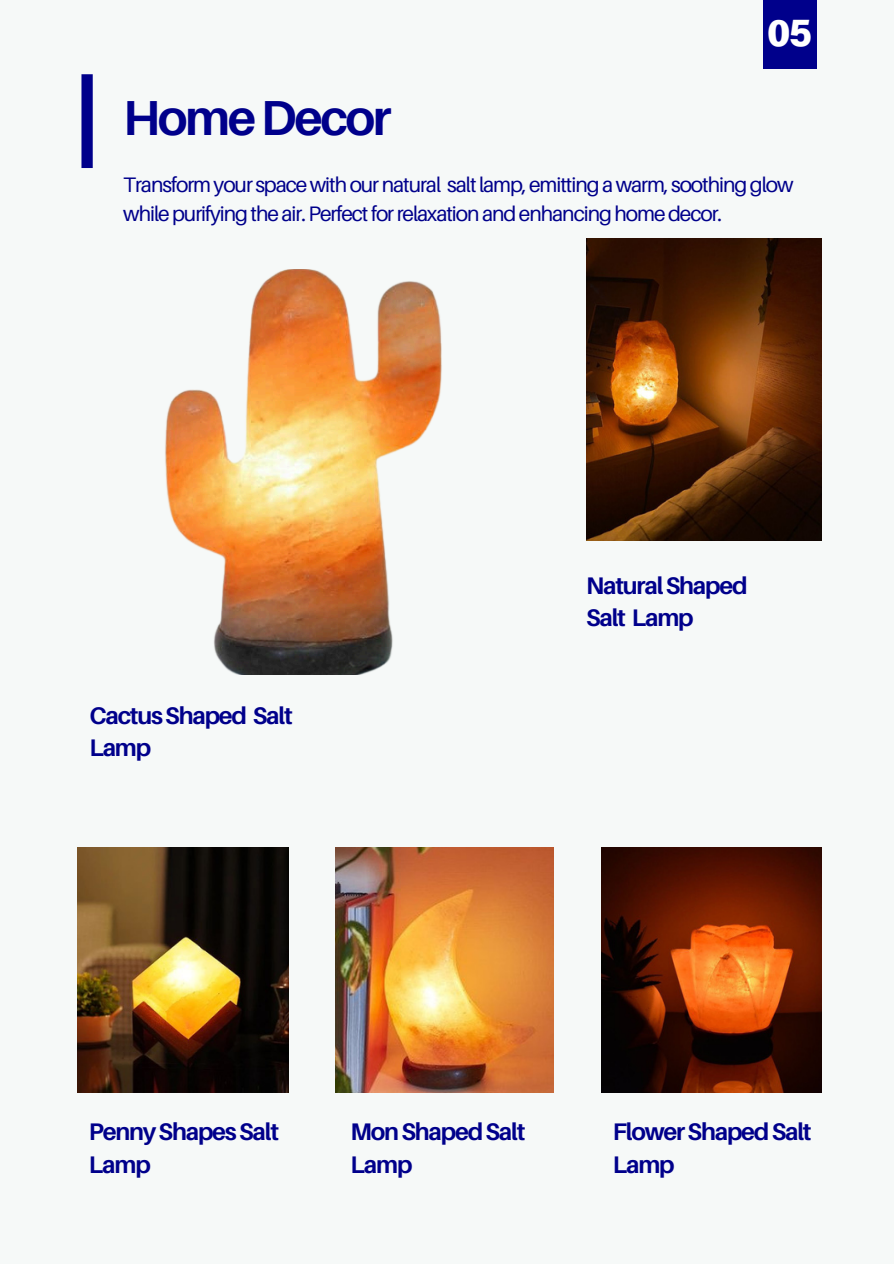
<style>
.page{position:relative;width:894px;height:1264px;background:#fff}
.page>*{position:absolute;margin:0;border:0;box-sizing:border-box;transform-origin:0 0}
.t1{font:700 49.2px "Aileron";letter-spacing:-.05em;color:#00008b}
.t2{font:36px "Canva Title Bole Latin";color:#fff}
.t3{font:700 24px/32.7px "Aileron";letter-spacing:-.05em;color:#00008b}
.t4{font:21px/29.2px "Aileron";letter-spacing:-.05em;color:#00008b}
</style>
<div class="page">
<div style="left:0;top:0;width:893px;height:1263px;background:#f6f9f8"></div>
<div style="left:81px;top:74px;width:12px;height:94px;background:#00008b"></div>
<img style="left:165px;top:270px;width:277px;height:405px">
<img style="left:586px;top:238px;width:235px;height:303px">
<img style="left:78px;top:847px;width:210px;height:245px">
<img style="left:335px;top:847px;width:218px;height:245px">
<img style="left:601px;top:847px;width:219px;height:245px">
<div style="left:762px;top:0;width:54px;height:68px;background:#00008b"></div>
<h2 class="t2" style="left:767px;top:15px;width:47px">05</h2>
<p class="t1" style="left:123px;top:87px;width:270px">HomeDecor</p>
<p class="t4" style="left:123px;top:169px;width:671px">Transform your space with our natural salt lamp, emitting a warm, soothing glow while purifying the air. Perfect for relaxation and enhancing home decor.</p>
<p class="t3" style="left:89px;top:698px;width:205px">CactusShaped Salt<br>Lamp</p>
<h2 class="t3" style="left:586px;top:568px;width:163px">NaturalShaped<br>Salt Lamp</h2>
<p class="t3" style="left:89px;top:1114px;width:191px">PennyShapesSalt<br>Lamp</p>
<h1 class="t3" style="left:350px;top:1114px;width:176px">MonShapedSalt<br>Lamp</h1>
<p class="t3" style="left:612px;top:1114px;width:200px">FlowerShapedSalt<br>Lamp</p>
</div>
